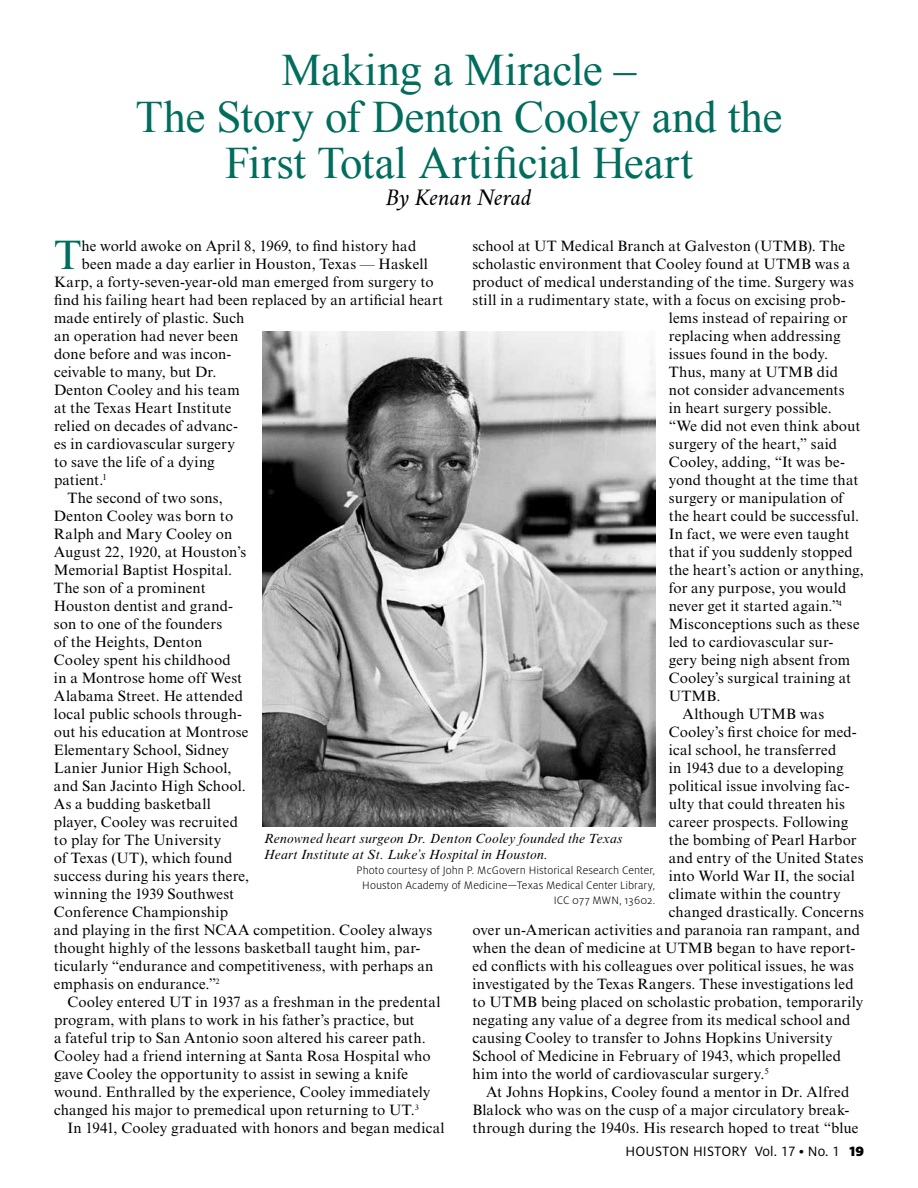
<style>
.page{position:relative;width:918px;height:1188px;background:#fff}
.page>*{position:absolute;margin:0;border:0;box-sizing:border-box;transform-origin:0 0}
.t1{font:45px/46.5px "Times New Roman";letter-spacing:-.005em;color:#006d5d;text-align:center}
.t2{font:41.25px "Times New Roman MT Std";color:#006d5d}
.t3{font:italic 24px "Crimson";color:#000}
.t4{font:15px "Times New Roman MT Std";letter-spacing:.01em;color:#000}
.t5{font:15px "Milo OT";letter-spacing:.01em;color:#000}
.t6{font:italic 13.5px/16.5px "Times New Roman MT Std";letter-spacing:.015em;color:#000}
.t7{font:300 12px/15px "Milo OT";letter-spacing:.005em;color:#000;text-align:right}
.s1{font-weight:900}
</style>
<div class="page">
<img style="left:263px;top:332px;width:392px;height:494px">
<h1 class="t1" style="left:136px;top:46px;width:648px">Making a Miracle –<br>The Story of Denton Cooley and the<br>First Total Artificial Heart</h1>
<h3 class="t3" style="left:386px;top:183px;width:147px">By Kenan Nerad</h3>
<h2 class="t2" style="left:54px;top:231px;width:29px">T</h2>
<p class="t4" style="left:81px;top:237px;width:336px">he world awoke on April 8, 1969, to find history had</p>
<p class="t4" style="left:472px;top:237px;width:374px">school at UT Medical Branch at Galveston (UTMB). The</p>
<p class="t4" style="left:472px;top:255px;width:379px">scholastic environment that Cooley found at UTMB was a</p>
<p class="t4" style="left:472px;top:273px;width:383px">product of medical understanding of the time. Surgery was</p>
<p class="t4" style="left:472px;top:291px;width:375px">still in a rudimentary state, with a focus on excising prob-</p>
<p class="t4" style="left:669px;top:309px;width:180px">lems instead of repairing or</p>
<p class="t4" style="left:669px;top:327px;width:173px">replacing when addressing</p>
<p class="t4" style="left:669px;top:345px;width:161px">issues found in the body.</p>
<p class="t4" style="left:669px;top:363px;width:171px">Thus, many at UTMB did</p>
<p class="t4" style="left:669px;top:381px;width:177px">not consider advancements</p>
<p class="t4" style="left:669px;top:399px;width:165px">in heart surgery possible.</p>
<p class="t4" style="left:669px;top:417px;width:193px">“We did not even think about</p>
<p class="t4" style="left:669px;top:435px;width:170px">surgery of the heart,” said</p>
<p class="t4" style="left:669px;top:453px;width:178px">Cooley, adding, “It was be-</p>
<p class="t4" style="left:669px;top:471px;width:191px">yond thought at the time that</p>
<p class="t4" style="left:669px;top:489px;width:176px">surgery or manipulation of</p>
<p class="t4" style="left:669px;top:507px;width:192px">the heart could be successful.</p>
<p class="t4" style="left:669px;top:525px;width:182px">In fact, we were even taught</p>
<p class="t4" style="left:669px;top:543px;width:186px">that if you suddenly stopped</p>
<p class="t4" style="left:669px;top:561px;width:197px">the heart’s action or anything,</p>
<p class="t4" style="left:669px;top:579px;width:179px">for any purpose, you would</p>
<p class="t4" style="left:669px;top:597px;width:174px">never get it started again.”<sup>4</sup></p>
<p class="t4" style="left:669px;top:615px;width:192px">Misconceptions such as these</p>
<p class="t4" style="left:669px;top:633px;width:166px">led to cardiovascular sur-</p>
<p class="t4" style="left:669px;top:651px;width:183px">gery being nigh absent from</p>
<p class="t4" style="left:669px;top:669px;width:184px">Cooley’s surgical training at</p>
<p class="t4" style="left:669px;top:687px;width:53px">UTMB.</p>
<p class="t4" style="left:682px;top:705px;width:143px">Although UTMB was</p>
<p class="t4" style="left:669px;top:723px;width:190px">Cooley’s first choice for med-</p>
<p class="t4" style="left:669px;top:741px;width:169px">ical school, he transferred</p>
<p class="t4" style="left:669px;top:759px;width:176px">in 1943 due to a developing</p>
<p class="t4" style="left:669px;top:777px;width:182px">political issue involving fac-</p>
<p class="t4" style="left:669px;top:795px;width:178px">ulty that could threaten his</p>
<p class="t4" style="left:669px;top:813px;width:181px">career prospects. Following</p>
<p class="t4" style="left:669px;top:831px;width:189px">the bombing of Pearl Harbor</p>
<p class="t4" style="left:669px;top:849px;width:196px">and entry of the United States</p>
<p class="t4" style="left:669px;top:867px;width:188px">into World War II, the social</p>
<p class="t4" style="left:669px;top:885px;width:173px">climate within the country</p>
<p class="t4" style="left:669px;top:903px;width:197px">changed drastically. Concerns</p>
<p class="t4" style="left:472px;top:921px;width:389px">over un-American activities and paranoia ran rampant, and</p>
<p class="t4" style="left:472px;top:939px;width:385px">when the dean of medicine at UTMB began to have report-</p>
<p class="t4" style="left:472px;top:957px;width:383px">ed conflicts with his colleagues over political issues, he was</p>
<p class="t4" style="left:472px;top:975px;width:383px">investigated by the Texas Rangers. These investigations led</p>
<p class="t4" style="left:472px;top:993px;width:392px">to UTMB being placed on scholastic probation, temporarily</p>
<p class="t4" style="left:472px;top:1011px;width:380px">negating any value of a degree from its medical school and</p>
<p class="t4" style="left:472px;top:1029px;width:362px">causing Cooley to transfer to Johns Hopkins University</p>
<p class="t4" style="left:472px;top:1047px;width:370px">School of Medicine in February of 1943, which propelled</p>
<p class="t4" style="left:472px;top:1065px;width:298px">him into the world of cardiovascular surgery.<sup>5</sup></p>
<p class="t4" style="left:486px;top:1083px;width:365px">At Johns Hopkins, Cooley found a mentor in Dr. Alfred</p>
<p class="t4" style="left:472px;top:1101px;width:378px">Blalock who was on the cusp of a major circulatory break-</p>
<p class="t4" style="left:472px;top:1119px;width:388px">through during the 1940s. His research hoped to treat “blue</p>
<p class="t5" style="left:625px;top:1144px;width:240px">HOUSTON HISTORY Vol. 17 • No. 1 <span class="s1">19</span></p>
<p class="t4" style="left:81px;top:255px;width:348px">been made a day earlier in Houston, Texas — Haskell</p>
<p class="t4" style="left:54px;top:273px;width:381px">Karp, a forty-seven-year-old man emerged from surgery to</p>
<p class="t4" style="left:54px;top:291px;width:391px">find his failing heart had been replaced by an artificial heart</p>
<p class="t4" style="left:54px;top:309px;width:192px">made entirely of plastic. Such</p>
<p class="t4" style="left:54px;top:327px;width:186px">an operation had never been</p>
<p class="t4" style="left:54px;top:345px;width:179px">done before and was incon-</p>
<p class="t4" style="left:54px;top:363px;width:164px">ceivable to many, but Dr.</p>
<p class="t4" style="left:54px;top:381px;width:187px">Denton Cooley and his team</p>
<p class="t4" style="left:54px;top:399px;width:179px">at the Texas Heart Institute</p>
<p class="t4" style="left:54px;top:417px;width:186px">relied on decades of advanc-</p>
<p class="t4" style="left:54px;top:435px;width:183px">es in cardiovascular surgery</p>
<p class="t4" style="left:54px;top:453px;width:162px">to save the life of a dying</p>
<p class="t4" style="left:54px;top:471px;width:55px">patient.<sup>1</sup></p>
<p class="t4" style="left:67px;top:489px;width:157px">The second of two sons,</p>
<p class="t4" style="left:54px;top:507px;width:181px">Denton Cooley was born to</p>
<p class="t4" style="left:54px;top:525px;width:180px">Ralph and Mary Cooley on</p>
<p class="t4" style="left:54px;top:543px;width:194px">August 22, 1920, at Houston’s</p>
<p class="t4" style="left:54px;top:561px;width:180px">Memorial Baptist Hospital.</p>
<p class="t4" style="left:54px;top:579px;width:153px">The son of a prominent</p>
<p class="t4" style="left:54px;top:597px;width:181px">Houston dentist and grand-</p>
<p class="t4" style="left:54px;top:615px;width:170px">son to one of the founders</p>
<p class="t4" style="left:54px;top:633px;width:150px">of the Heights, Denton</p>
<p class="t4" style="left:54px;top:651px;width:178px">Cooley spent his childhood</p>
<p class="t4" style="left:54px;top:669px;width:190px">in a Montrose home off West</p>
<p class="t4" style="left:54px;top:687px;width:191px">Alabama Street. He attended</p>
<p class="t4" style="left:54px;top:705px;width:190px">local public schools through-</p>
<p class="t4" style="left:54px;top:723px;width:196px">out his education at Montrose</p>
<p class="t4" style="left:54px;top:741px;width:176px">Elementary School, Sidney</p>
<p class="t4" style="left:54px;top:759px;width:179px">Lanier Junior High School,</p>
<p class="t4" style="left:54px;top:777px;width:193px">and San Jacinto High School.</p>
<p class="t4" style="left:54px;top:795px;width:158px">As a budding basketball</p>
<p class="t4" style="left:54px;top:813px;width:186px">player, Cooley was recruited</p>
<p class="t4" style="left:54px;top:831px;width:169px">to play for The University</p>
<p class="t4" style="left:54px;top:849px;width:180px">of Texas (UT), which found</p>
<p class="t4" style="left:54px;top:867px;width:197px">success during his years there,</p>
<p class="t4" style="left:54px;top:885px;width:182px">winning the 1939 Southwest</p>
<p class="t4" style="left:54px;top:903px;width:175px">Conference Championship</p>
<p class="t4" style="left:54px;top:921px;width:380px">and playing in the first NCAA competition. Cooley always</p>
<p class="t4" style="left:54px;top:939px;width:368px">thought highly of the lessons basketball taught him, par-</p>
<p class="t4" style="left:54px;top:957px;width:381px">ticularly “endurance and competitiveness, with perhaps an</p>
<p class="t4" style="left:54px;top:975px;width:167px">emphasis on endurance.”<sup>2</sup></p>
<p class="t4" style="left:68px;top:993px;width:374px">Cooley entered UT in 1937 as a freshman in the predental</p>
<p class="t4" style="left:54px;top:1011px;width:362px">program, with plans to work in his father’s practice, but</p>
<p class="t4" style="left:54px;top:1029px;width:373px">a fateful trip to San Antonio soon altered his career path.</p>
<p class="t4" style="left:54px;top:1047px;width:378px">Cooley had a friend interning at Santa Rosa Hospital who</p>
<p class="t4" style="left:54px;top:1065px;width:356px">gave Cooley the opportunity to assist in sewing a knife</p>
<p class="t4" style="left:54px;top:1083px;width:378px">wound. Enthralled by the experience, Cooley immediately</p>
<p class="t4" style="left:54px;top:1101px;width:367px">changed his major to premedical upon returning to UT.<sup>3</sup></p>
<p class="t4" style="left:67px;top:1119px;width:379px">In 1941, Cooley graduated with honors and began medical</p>
<p class="t6" style="left:264px;top:830px;width:360px">Renowned heart surgeon Dr. Denton Cooley founded the Texas<br>Heart Institute at St. Luke’s Hospital in Houston.</p>
<p class="t7" style="left:357px;top:863px;width:300px">Photo courtesy of John P. McGovern Historical Research Center,<br>Houston Academy of Medicine—Texas Medical Center Library,<br>ICC 077 MWN, 13602.</p>
</div>
